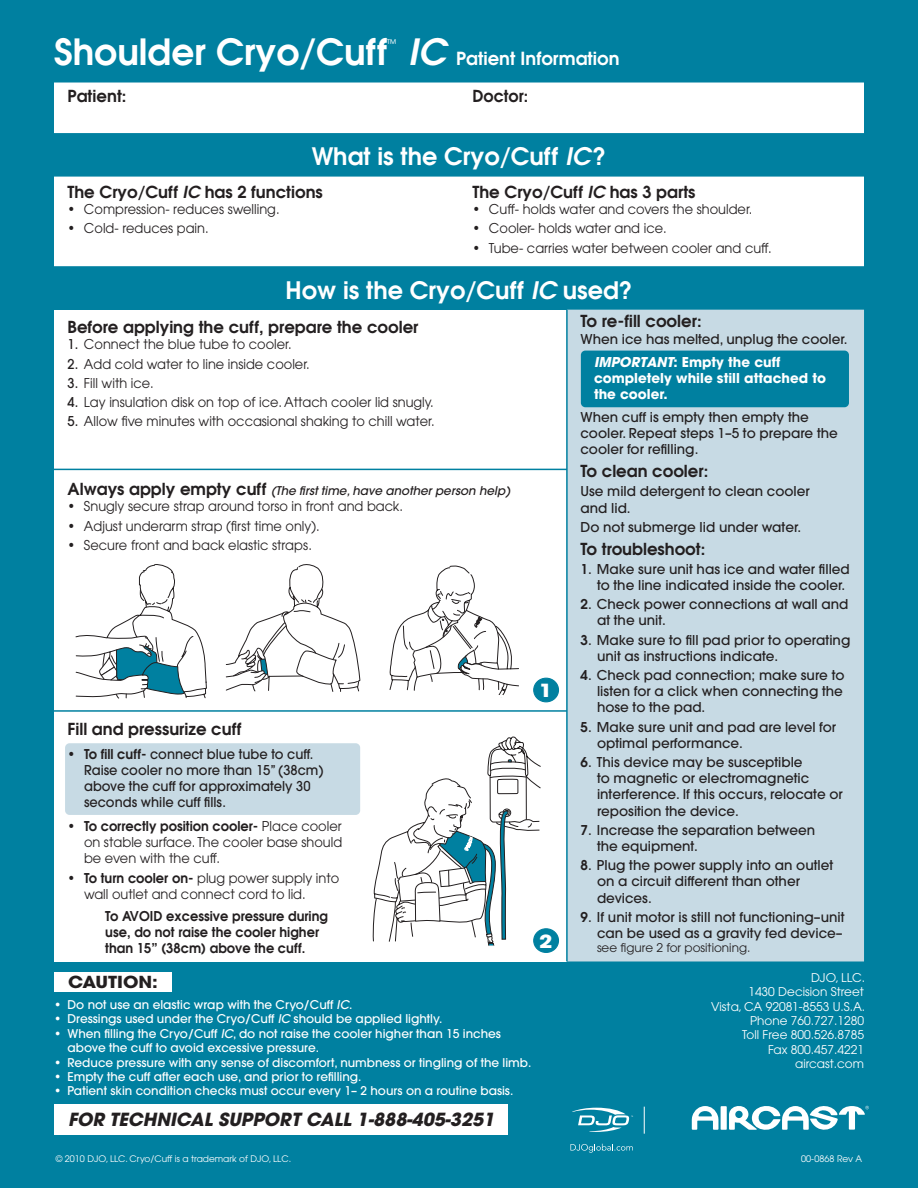
<style>
.page{position:relative;width:918px;height:1188px;background:#0080a0}
.page>*{position:absolute;margin:0;border:0;box-sizing:border-box;transform-origin:0 0}
.t1{font:600 36px "Avant Garde";color:#fff}
.t2{font:600 24px "Avant Garde";color:#fff}
.t3{font:italic 700 18px "Avant Garde";color:#231f20}
.t4{font:600 18px "Avant Garde";color:#fff}
.t5{font:700 18px "Avant Garde";color:#fff;scale:1.2 1}
.t6{font:600 16.5px "Avant Garde";color:#231f20}
.t7{font:700 16.5px "Avant Garde";color:#231f20;scale:1.1 1}
.t8{font:600 16.5px "Avant Garde";color:#231f20;scale:.96 1}
.t9{font:500 13.5px/16.2px "Avant Garde";color:#231f20}
.t10{font:13.5px/16.2px "Avant Garde";color:#231f20;text-align:justify;scale:.96 1}
.t11{font:500 13.5px/16.2px "Avant Garde";color:#231f20;scale:.96 1}
.t12{font:600 13.5px/16.2px "Avant Garde";color:#231f20;scale:.96 1}
.t13{font:700 13.5px/16.2px "Avant Garde";color:#fff}
.t14{font:500 12px/14.4px "Avant Garde";color:#fff}
.t15{font:12px "Avant Garde";color:#fff}
.t16{font:italic 500 12px "Avant Garde";color:#231f20}
.t17{font:12px "Avant Garde";color:#231f20}
.t18{font:10.5px "Avant Garde";color:#fff}
.Date{font:9px "Avant Garde";color:#fff}
.s1{font-style:italic;font-size:36px}
.s2{font-style:italic}
.s3{font-weight:500}
.s4{font-weight:600;font-style:normal;font-size:16.5px}
.s5{font-weight:400}
.s6{font-weight:600}
</style>
<div class="page">
<div style="left:54px;top:310px;width:513px;height:652px;background:#fff"></div>
<div style="left:567px;top:310px;width:297px;height:652px;background:#c7dae4"></div>
<div style="left:54px;top:177px;width:810px;height:89px;background:#fff"></div>
<div style="left:54px;top:83px;width:810px;height:50px;background:#fff"></div>
<div style="left:534px;top:929px;width:24px;height:23px;background:#0080a0;border-radius:50%"></div>
<div style="left:533px;top:928px;width:26px;height:25px;border:1px solid #0080a0;border-radius:50%"></div>
<div style="left:534px;top:678px;width:24px;height:24px;background:#0080a0;border-radius:50%"></div>
<div style="left:533px;top:678px;width:26px;height:24px;border:1px solid #0080a0;border-radius:50%"></div>
<hr style="left:566px;top:310px;width:2px;height:652px;background:#0080a0">
<hr style="left:54px;top:469px;width:513px;height:1px;background:#0080a0">
<hr style="left:54px;top:710px;width:513px;height:2px;background:#0080a0">
<svg style="left:692px;top:1106px;width:177px;height:24px"></svg>
<svg style="left:570px;top:1144px;width:63px;height:9px"></svg>
<svg style="left:572px;top:1108px;width:61px;height:24px"></svg>
<svg style="left:644px;top:1107px;width:1px;height:27px"></svg>
<div style="left:65px;top:743px;width:295px;height:72px;background:#c7dae4;border-radius:4px"></div>
<div style="left:581px;top:351px;width:268px;height:56px;background:#0080a0;border-radius:4px"></div>
<svg style="left:373px;top:737px;width:168px;height:211px"></svg>
<svg style="left:76px;top:564px;width:131px;height:135px"></svg>
<svg style="left:225px;top:564px;width:294px;height:134px"></svg>
<div style="left:54px;top:972px;width:117px;height:20px;background:#fff"></div>
<div style="left:54px;top:1104px;width:453px;height:31px;background:#fff"></div>
<p class="t1" style="left:54px;top:28px;width:335px">Shoulder Cryo/Cuff</p>
<p class="t18" style="left:387px;top:37px;width:12px">™</p>
<p class="t4" style="left:408px;top:46px;width:213px"><span class="s1">IC</span> Patient Information</p>
<p class="t6" style="left:68px;top:85px;width:61px">Patient:</p>
<p class="t8" style="left:472px;top:85px;width:60px">Doctor:</p>
<p class="t2" style="left:312px;top:141px;width:296px">What is the Cryo/Cuff <span class="s2">IC</span>?</p>
<p class="t6" style="left:68px;top:181px;width:257px">The Cryo/Cuff <span class="s2">IC</span> has 2 functions</p>
<p class="t10" style="left:68px;top:201px;width:222px">• Compression- reduces swelling.</p>
<p class="t10" style="left:68px;top:220px;width:149px">• Cold- reduces pain.</p>
<p class="t6" style="left:472px;top:181px;width:225px">The Cryo/Cuff <span class="s2">IC</span> has 3 parts</p>
<p class="t10" style="left:472px;top:201px;width:293px">• Cuff- holds water and covers the shoulder.</p>
<p class="t10" style="left:472px;top:220px;width:204px">• Cooler- holds water and ice.</p>
<p class="t10" style="left:472px;top:240px;width:313px">• Tube- carries water between cooler and cuff.</p>
<p class="t2" style="left:286px;top:274px;width:348px">How is the Cryo/Cuff <span class="s2">IC</span> used?</p>
<p class="t6" style="left:68px;top:316px;width:353px">Before applying the cuff, prepare the cooler</p>
<p class="t10" style="left:68px;top:336px;width:235px"><span class="s3">1.</span> Connect the blue tube to cooler.</p>
<p class="t10" style="left:68px;top:356px;width:254px"><span class="s3">2.</span> Add cold water to line inside cooler.</p>
<p class="t10" style="left:68px;top:375px;width:91px"><span class="s3">3.</span> Fill with ice.</p>
<p class="t10" style="left:68px;top:394px;width:383px"><span class="s3">4.</span> Lay insulation disk on top of ice.Attach cooler lid snugly.</p>
<p class="t10" style="left:68px;top:413px;width:384px"><span class="s3">5.</span> Allow five minutes with occasional shaking to chill water.</p>
<p class="t16" style="left:68px;top:483px;width:444px"><span class="s4">Always apply empty cuff</span> (The first time, have another person help)</p>
<p class="t10" style="left:68px;top:498px;width:351px">• Snugly secure strap around torso in front and back.</p>
<p class="t10" style="left:68px;top:518px;width:264px">• Adjust underarm strap (first time only).</p>
<p class="t10" style="left:68px;top:537px;width:256px">• Secure front and back elastic straps.</p>
<p class="t5" style="left:539px;top:679px;width:13px">1</p>
<p class="t6" style="left:68px;top:718px;width:176px">Fill and pressurize cuff</p>
<p class="t11" style="left:84px;top:746px;width:251px;text-indent:-17px"><span class="s5">•</span> <span class="s6">To fill cuff-</span> connect blue tube to cuff.<br>Raise cooler no more than 15” (38cm) above the cuff for approximately 30 seconds while cuff fills.</p>
<p class="t10" style="left:84px;top:818px;width:270px;text-indent:-17px">• <span class="s6">To correctly position cooler-</span> Place cooler on stable surface. The cooler base should be even with the cuff.</p>
<p class="t10" style="left:84px;top:870px;width:268px;text-indent:-17px">• <span class="s6">To turn cooler on-</span> plug power supply into wall outlet and connect cord to lid.</p>
<p class="t12" style="left:105px;top:907px;width:234px">To AVOID excessive pressure during use, do not raise the cooler higher than 15” (38cm) above the cuff.</p>
<p class="t7" style="left:68px;top:971px;width:83px">CAUTION:</p>
<p class="t14" style="left:54px;top:998px;width:300px">• Do not use an elastic wrap with the Cryo/Cuff <span class="s2">IC</span>.</p>
<p class="t14" style="left:54px;top:1012px;width:390px">• Dressings used under the Cryo/Cuff <span class="s2">IC</span> should be applied lightly.</p>
<p class="t14" style="left:68px;top:1026px;width:435px;text-indent:-14px">• When filling the Cryo/Cuff <span class="s2">IC</span>, do not raise the cooler higher than 15 inches above the cuff to avoid excessive pressure.</p>
<p class="t14" style="left:54px;top:1055px;width:479px">• Reduce pressure with any sense of discomfort, numbness or tingling of the limb.</p>
<p class="t14" style="left:54px;top:1070px;width:309px">• Empty the cuff after each use, and prior to refilling.</p>
<p class="t14" style="left:54px;top:1084px;width:461px">• Patient skin condition checks must occur every 1– 2 hours on a routine basis.</p>
<p class="t3" style="left:68px;top:1108px;width:428px">FOR TECHNICAL SUPPORT CALL 1-888-405-3251</p>
<p class="t5" style="left:539px;top:930px;width:13px">2</p>
<p class="t6" style="left:580px;top:311px;width:123px">To re-fill cooler:</p>
<p class="t9" style="left:580px;top:331px;width:269px">When ice has melted, unplug the cooler.</p>
<p class="t13" style="left:594px;top:353px;width:234px"><span class="s2">IMPORTANT</span>: Empty the cuff completely while still attached to the cooler.</p>
<p class="t9" style="left:580px;top:409px;width:259px">When cuff is empty then empty the cooler. Repeat steps 1–5 to prepare the cooler for refilling.</p>
<p class="t6" style="left:580px;top:460px;width:129px">To clean cooler:</p>
<p class="t9" style="left:580px;top:483px;width:231px">Use mild detergent to clean cooler and lid.</p>
<p class="t9" style="left:580px;top:519px;width:222px">Do not submerge lid under water.</p>
<p class="t6" style="left:580px;top:538px;width:126px">To troubleshoot:</p>
<p class="t9" style="left:597px;top:561px;width:254px;text-indent:-16px"><span class="s6">1</span>. Make sure unit has ice and water filled to the line indicated inside the cooler.</p>
<p class="t9" style="left:597px;top:596px;width:253px;text-indent:-16px"><span class="s6">2</span>. Check power connections at wall and at the unit.</p>
<p class="t9" style="left:597px;top:632px;width:255px;text-indent:-16px"><span class="s6">3</span>. Make sure to fill pad prior to operating unit as instructions indicate.</p>
<p class="t9" style="left:597px;top:667px;width:249px;text-align:justify;text-indent:-16px"><span class="s6">4</span>. Check pad connection; make sure to listen for a click when connecting the hose to the pad.</p>
<p class="t9" style="left:597px;top:719px;width:241px;text-indent:-16px"><span class="s6">5</span>. Make sure unit and pad are level for optimal performance.</p>
<p class="t9" style="left:597px;top:754px;width:247px;text-indent:-16px"><span class="s6">6</span>. This device may be susceptible<br>to magnetic or electromagnetic interference. If this occurs, relocate or reposition the device.</p>
<p class="t9" style="left:597px;top:822px;width:220px;text-indent:-16px"><span class="s6">7</span>. Increase the separation between the equipment.</p>
<p class="t9" style="left:597px;top:857px;width:238px;text-indent:-16px"><span class="s6">8</span>. Plug the power supply into an outlet on a circuit different than other devices.</p>
<p class="t9" style="left:580px;top:909px;width:265px;text-align:right"><span class="s6">9</span>. If unit motor is still not functioning–unit can be used as a gravity fed device–</p>
<p class="t17" style="left:597px;top:941px;width:155px">see figure 2 for positioning.</p>
<p class="t15" style="left:811px;top:970px;width:56px">DJO, LLC.</p>
<p class="t15" style="left:748px;top:985px;width:117px">1430 Decision Street</p>
<p class="t15" style="left:711px;top:999px;width:156px">Vista, CA 92081-8553 U.S.A.</p>
<p class="t15" style="left:750px;top:1014px;width:115px">Phone 760.727.1280</p>
<p class="t15" style="left:742px;top:1028px;width:123px">Toll Free 800.526.8785</p>
<p class="t15" style="left:768px;top:1042px;width:97px">Fax 800.457.4221</p>
<p class="t15" style="left:795px;top:1057px;width:70px">aircast.com</p>
<p class="Date" style="left:56px;top:1154px;width:237px">© 2010 DJO, LLC. Cryo/Cuff is a trademark of DJO, LLC.</p>
<p class="Date" style="left:801px;top:1153px;width:63px">00-0868 Rev A</p>
</div>
